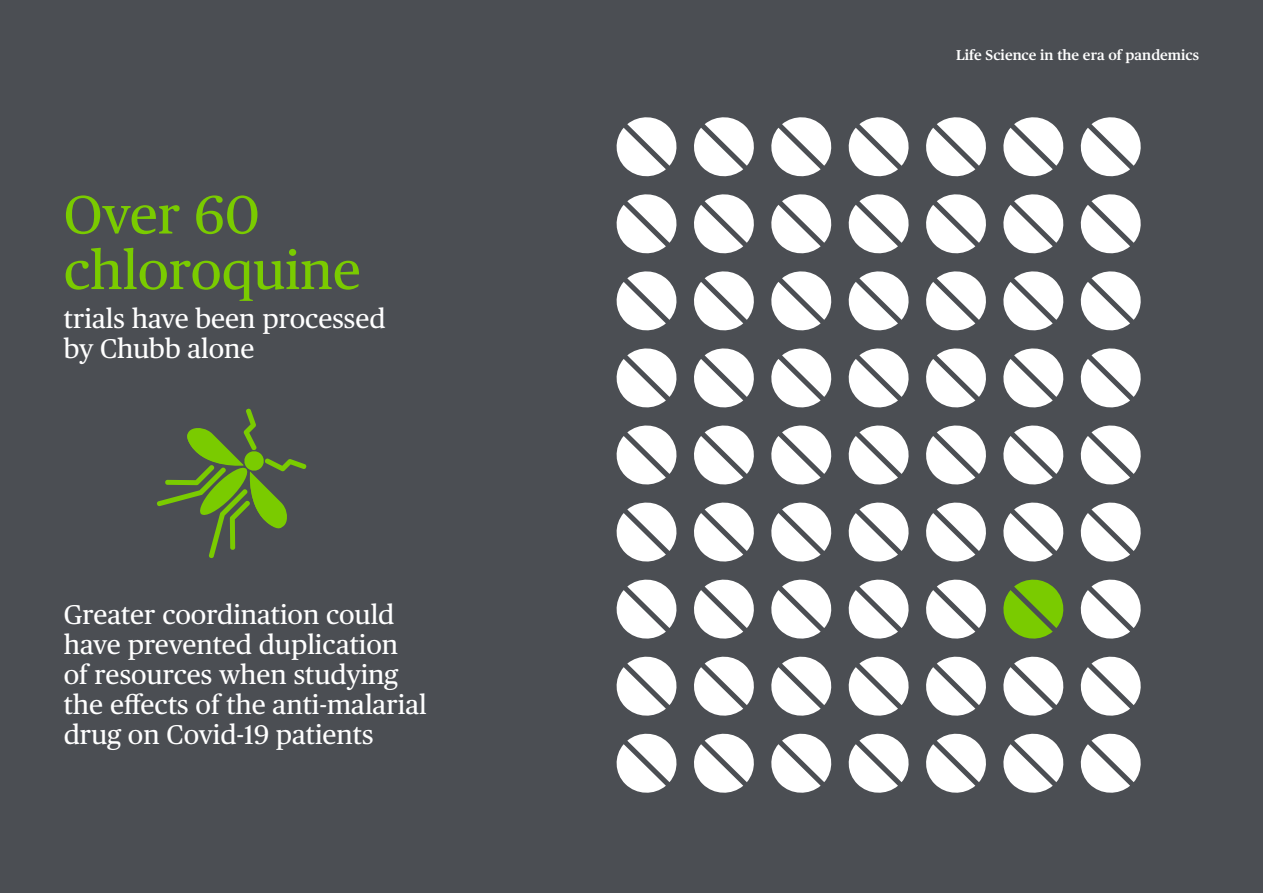
<style>
.page{position:relative;width:1263px;height:893px;background:#4b4e53}
.page>*{position:absolute;margin:0;border:0;box-sizing:border-box;transform-origin:0 0}
.t1{font:54px/55.5px "Chubb Publico Text";color:#7acb00}
.t2{font:27px/30px "Chubb Publico Text";color:#fff}
.t3{font:600 14.25px "Chubb Publico Text";color:#fff}
</style>
<div class="page">
<svg style="left:616px;top:117px;width:61px;height:60px"></svg>
<svg style="left:694px;top:117px;width:60px;height:60px"></svg>
<svg style="left:771px;top:117px;width:61px;height:60px"></svg>
<svg style="left:848px;top:117px;width:61px;height:60px"></svg>
<svg style="left:926px;top:117px;width:60px;height:60px"></svg>
<svg style="left:1003px;top:117px;width:61px;height:60px"></svg>
<svg style="left:1080px;top:117px;width:61px;height:60px"></svg>
<svg style="left:616px;top:194px;width:61px;height:60px"></svg>
<svg style="left:694px;top:194px;width:60px;height:60px"></svg>
<svg style="left:771px;top:194px;width:61px;height:60px"></svg>
<svg style="left:848px;top:194px;width:61px;height:60px"></svg>
<svg style="left:926px;top:194px;width:60px;height:60px"></svg>
<svg style="left:1003px;top:194px;width:61px;height:60px"></svg>
<svg style="left:1080px;top:194px;width:61px;height:60px"></svg>
<svg style="left:616px;top:271px;width:61px;height:60px"></svg>
<svg style="left:694px;top:271px;width:60px;height:60px"></svg>
<svg style="left:771px;top:271px;width:61px;height:60px"></svg>
<svg style="left:848px;top:271px;width:61px;height:60px"></svg>
<svg style="left:926px;top:271px;width:60px;height:60px"></svg>
<svg style="left:1003px;top:271px;width:61px;height:60px"></svg>
<svg style="left:1080px;top:271px;width:61px;height:60px"></svg>
<svg style="left:616px;top:348px;width:61px;height:60px"></svg>
<svg style="left:694px;top:348px;width:60px;height:60px"></svg>
<svg style="left:771px;top:348px;width:61px;height:60px"></svg>
<svg style="left:848px;top:348px;width:61px;height:60px"></svg>
<svg style="left:926px;top:348px;width:60px;height:60px"></svg>
<svg style="left:1003px;top:348px;width:61px;height:60px"></svg>
<svg style="left:1080px;top:348px;width:61px;height:60px"></svg>
<svg style="left:616px;top:425px;width:61px;height:60px"></svg>
<svg style="left:694px;top:425px;width:60px;height:60px"></svg>
<svg style="left:771px;top:425px;width:61px;height:60px"></svg>
<svg style="left:848px;top:425px;width:61px;height:60px"></svg>
<svg style="left:926px;top:425px;width:60px;height:60px"></svg>
<svg style="left:1003px;top:425px;width:61px;height:60px"></svg>
<svg style="left:1080px;top:425px;width:61px;height:60px"></svg>
<svg style="left:616px;top:502px;width:61px;height:60px"></svg>
<svg style="left:694px;top:502px;width:60px;height:60px"></svg>
<svg style="left:771px;top:502px;width:61px;height:60px"></svg>
<svg style="left:848px;top:502px;width:61px;height:60px"></svg>
<svg style="left:926px;top:502px;width:60px;height:60px"></svg>
<svg style="left:1003px;top:502px;width:61px;height:60px"></svg>
<svg style="left:1080px;top:502px;width:61px;height:60px"></svg>
<svg style="left:616px;top:579px;width:61px;height:60px"></svg>
<svg style="left:694px;top:579px;width:60px;height:60px"></svg>
<svg style="left:771px;top:579px;width:61px;height:60px"></svg>
<svg style="left:848px;top:579px;width:61px;height:60px"></svg>
<svg style="left:926px;top:579px;width:60px;height:60px"></svg>
<svg style="left:1003px;top:579px;width:61px;height:60px"></svg>
<svg style="left:1080px;top:579px;width:61px;height:60px"></svg>
<svg style="left:616px;top:656px;width:61px;height:60px"></svg>
<svg style="left:694px;top:656px;width:60px;height:60px"></svg>
<svg style="left:771px;top:656px;width:61px;height:60px"></svg>
<svg style="left:848px;top:656px;width:61px;height:60px"></svg>
<svg style="left:926px;top:656px;width:60px;height:60px"></svg>
<svg style="left:1003px;top:656px;width:61px;height:60px"></svg>
<svg style="left:1080px;top:656px;width:61px;height:60px"></svg>
<svg style="left:616px;top:733px;width:61px;height:60px"></svg>
<svg style="left:694px;top:733px;width:60px;height:60px"></svg>
<svg style="left:771px;top:733px;width:61px;height:60px"></svg>
<svg style="left:848px;top:733px;width:61px;height:60px"></svg>
<svg style="left:926px;top:733px;width:60px;height:60px"></svg>
<svg style="left:1003px;top:733px;width:61px;height:60px"></svg>
<svg style="left:1080px;top:733px;width:61px;height:60px"></svg>
<svg style="left:157px;top:408px;width:150px;height:150px"></svg>
<h1 class="t1" style="left:64px;top:184px;width:299px">Over 60 chloroquine</h1>
<p class="t2" style="left:64px;top:301px;width:323px">trials have been processed by Chubb alone</p>
<p class="t2" style="left:64px;top:598px;width:364px">Greater coordination could have prevented duplication of resources when studying the effects of the anti-malarial drug on Covid-19 patients</p>
<p class="t3" style="left:956px;top:44px;width:245px">Life Science in the era of pandemics</p>
</div>
